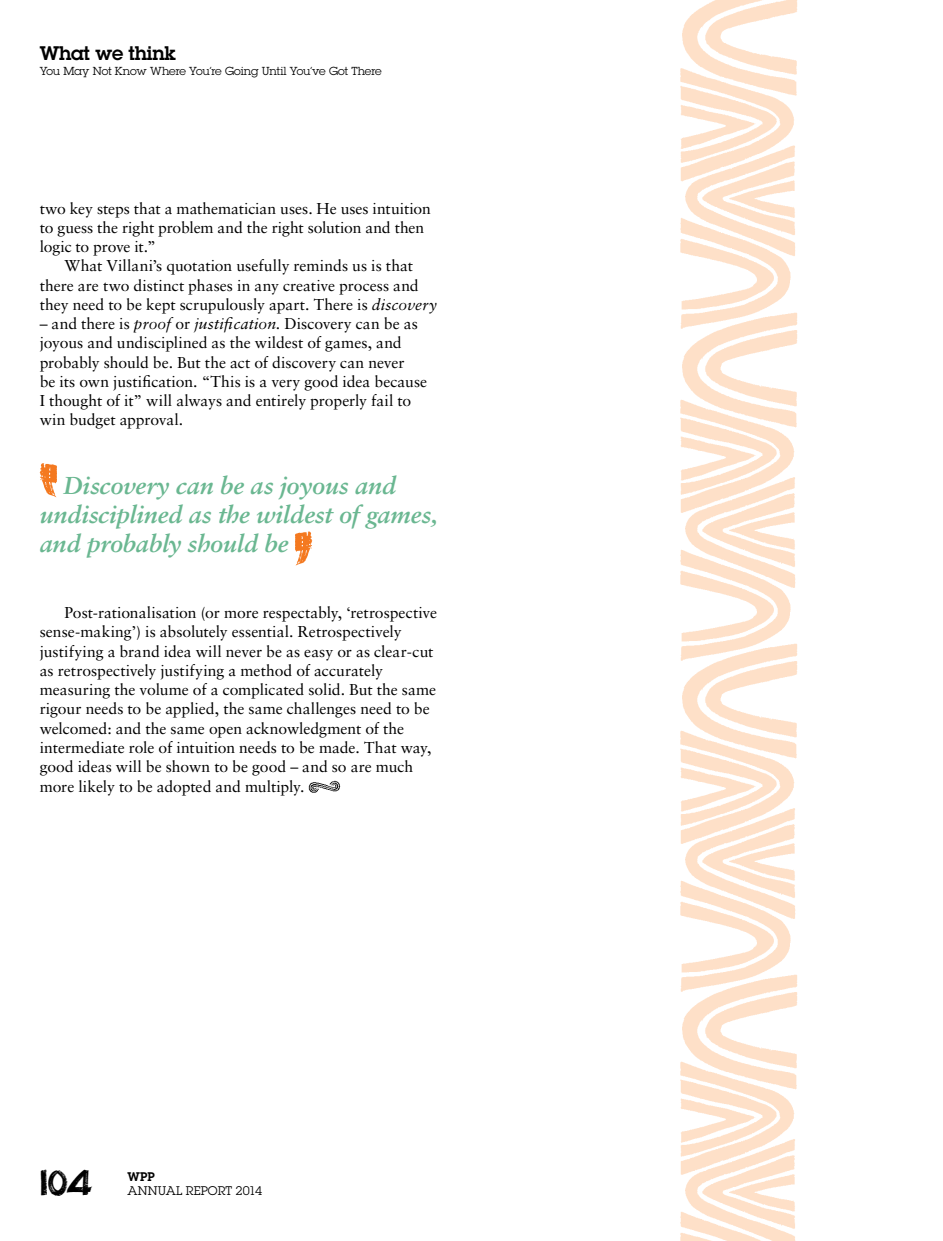
<style>
.page{position:relative;width:943px;height:1241px;background:#fff}
.page>*{position:absolute;margin:0;border:0;box-sizing:border-box;transform-origin:0 0}
.t1{font:33.25px "Holmes Titling";color:#000}
.t2{font:italic 700 24.5px/28.9px "Sabon LT Std";letter-spacing:-.01em;color:#6ab791}
.t3{font:600 19.25px "Lubalin Graph Std";letter-spacing:-.01em;color:#000}
.t4{font:15.75px/19.2px "Sabon LT Std";color:#000}
.t5{font:12.25px "Lubalin Graph Std";letter-spacing:.005em;color:#000}
.t6{font:600 12.25px "Lubalin Graph Std";color:#000}
.t7{font:11.38px "Lubalin Graph Std";letter-spacing:-.02em;color:#000}
.s1{font-style:italic}
</style>
<div class="page">
<img style="left:680px;top:0;width:118px;height:306px">
<img style="left:680px;top:306px;width:118px;height:331px">
<img style="left:680px;top:637px;width:118px;height:331px">
<img style="left:680px;top:968px;width:118px;height:272px">
<svg style="left:40px;top:463px;width:17px;height:34px"></svg>
<svg style="left:295px;top:531px;width:17px;height:34px"></svg>
<img style="left:308px;top:780px;width:32px;height:13px">
<p class="t3" style="left:40px;top:40px;width:138px">What we think</p>
<p class="t7" style="left:40px;top:64px;width:343px">You May Not Know Where You’re Going Until You’ve Got There</p>
<p class="t4" style="left:40px;top:198px;width:392px">two key steps that a mathematician uses. He uses intuition to guess the right problem and the right solution and then logic to prove it.”</p>
<p class="t4" style="left:40px;top:256px;width:399px;text-indent:25px">What Villani’s quotation usefully reminds us is that there are two distinct phases in any creative process and they need to be kept scrupulously apart. There is <span class="s1">discovery</span></p>
<p class="t4" style="left:40px;top:314px;width:389px">– and there is <span class="s1">proof</span> or <span class="s1">justification</span>. Discovery can be as joyous and undisciplined as the wildest of games, and probably should be. But the act of discovery can never<br>be its own justification. “This is a very good idea because I thought of it” will always and entirely properly fail to win budget approval.</p>
<h2 class="t2" style="left:40px;top:470px;width:400px;text-indent:24px">Discovery can be as joyous and undisciplined as the wildest of games, and probably should be</h2>
<p class="t4" style="left:40px;top:602px;width:399px;text-indent:25px">Post-rationalisation (or more respectably, ‘retrospective sense-making’) is absolutely essential. Retrospectively justifying a brand idea will never be as easy or as clear-cut as retrospectively justifying a method of accurately measuring the volume of a complicated solid. But the same rigour needs to be applied, the same challenges need to be welcomed: and the same open acknowledgment of the intermediate role of intuition needs to be made. That way, good ideas will be shown to be good – and so are much more likely to be adopted and multiply.</p>
<h1 class="t1" style="left:40px;top:1163px;width:55px">104</h1>
<p class="t6" style="left:128px;top:1168px;width:29px">WPP</p>
<p class="t5" style="left:128px;top:1183px;width:136px">ANNUAL REPORT 2014</p>
</div>
